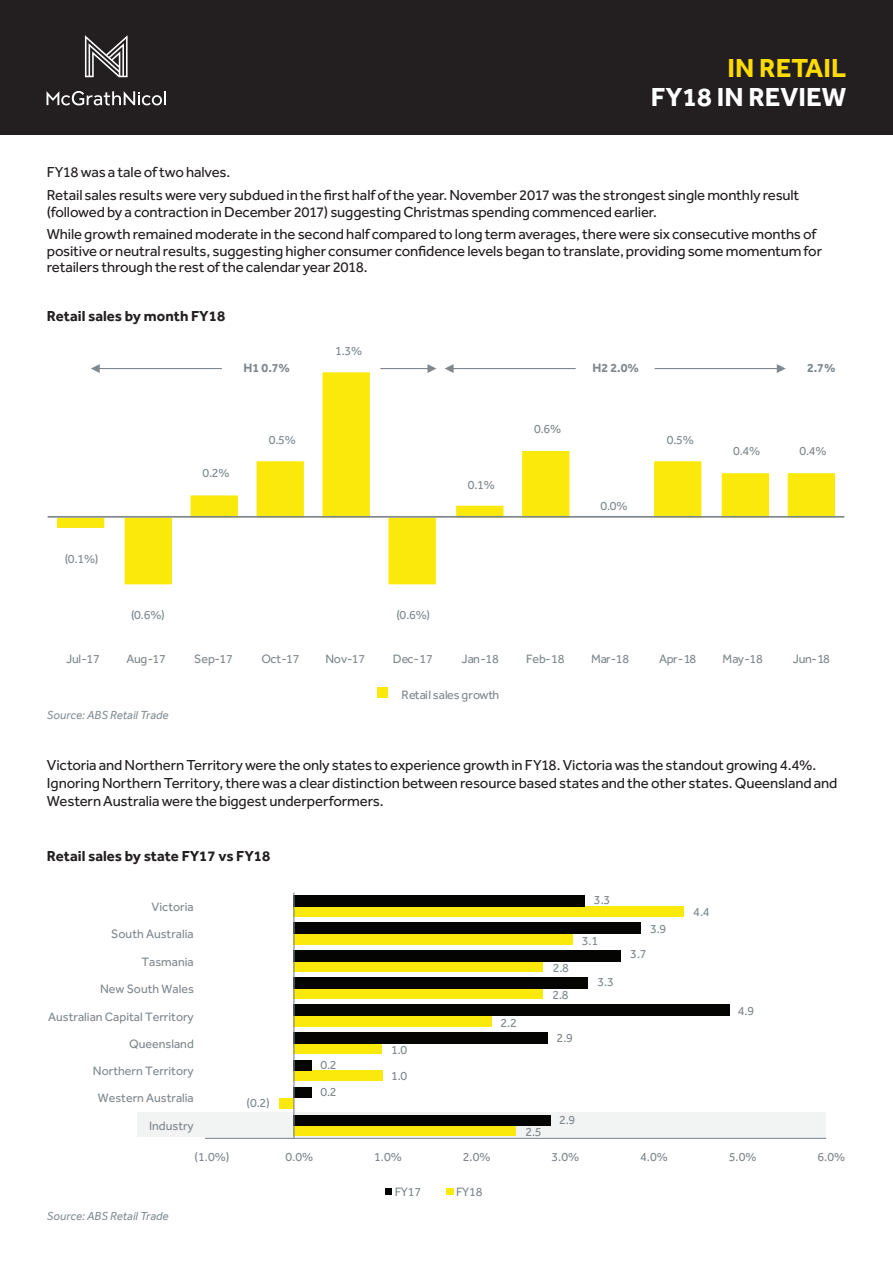
<style>
.page{position:relative;width:893px;height:1263px;background:#fff}
.page>*{position:absolute;margin:0;border:0;box-sizing:border-box;transform-origin:0 0}
.t1{font:700 27px "Effra";color:#fff}
.t2{font:700 27px "Effra";color:#ffdc01}
.t3{font:15px/18px "Effra";letter-spacing:-.01em;color:#231f20}
.t4{font:700 15px "Effra";color:#231f20}
.t5{font:12.6px/27.5px "Effra";color:#7f888e;text-align:right}
.t6{font:700 12.6px "Effra";color:#7f888e}
.t7{font:italic 12px "Effra";color:#828f96}
</style>
<div class="page">
<div style="left:0;top:0;width:893px;height:135px;background:#231f20"></div>
<svg style="left:47px;top:91px;width:119px;height:14px"></svg>
<svg style="left:85px;top:35px;width:43px;height:42px"></svg>
<svg style="left:57px;top:372px;width:778px;height:212px"></svg>
<hr style="left:48px;top:516px;width:796px;height:2px;background:#7f888e">
<div style="left:378px;top:687px;width:10px;height:10px;background:#fae90b"></div>
<hr style="left:655px;top:368px;width:123px;height:1px;background:#80888e">
<svg style="left:777px;top:364px;width:9px;height:9px"></svg>
<hr style="left:452px;top:368px;width:124px;height:1px;background:#80888e">
<svg style="left:445px;top:364px;width:9px;height:9px"></svg>
<hr style="left:98px;top:368px;width:124px;height:1px;background:#80888e">
<svg style="left:91px;top:364px;width:9px;height:9px"></svg>
<hr style="left:380px;top:368px;width:49px;height:1px;background:#80888e">
<svg style="left:427px;top:364px;width:9px;height:9px"></svg>
<div style="left:138px;top:1112px;width:688px;height:25px;background:#f2f3f3"></div>
<div style="left:293px;top:1125px;width:223px;height:10px;background:#fae90b"></div>
<div style="left:279px;top:1098px;width:14px;height:10px;background:#fae90b"></div>
<div style="left:293px;top:1071px;width:89px;height:10px;background:#fae90b"></div>
<div style="left:293px;top:1043px;width:89px;height:10px;background:#fae90b"></div>
<div style="left:293px;top:1016px;width:198px;height:10px;background:#fae90b"></div>
<div style="left:293px;top:989px;width:250px;height:10px;background:#fae90b"></div>
<div style="left:293px;top:961px;width:250px;height:11px;background:#fae90b"></div>
<div style="left:293px;top:934px;width:279px;height:10px;background:#fae90b"></div>
<div style="left:293px;top:907px;width:391px;height:10px;background:#fae90b"></div>
<div style="left:293px;top:1115px;width:258px;height:10px;background:#040503"></div>
<div style="left:293px;top:1088px;width:18px;height:10px;background:#040503"></div>
<div style="left:293px;top:1060px;width:18px;height:11px;background:#040503"></div>
<div style="left:293px;top:1032px;width:255px;height:11px;background:#040503"></div>
<div style="left:293px;top:1005px;width:437px;height:11px;background:#040503"></div>
<div style="left:293px;top:977px;width:295px;height:12px;background:#040503"></div>
<div style="left:293px;top:950px;width:328px;height:11px;background:#040503"></div>
<div style="left:293px;top:923px;width:348px;height:11px;background:#040503"></div>
<div style="left:293px;top:895px;width:292px;height:12px;background:#040503"></div>
<hr style="left:205px;top:1138px;width:621px;height:1px;background:#7f888e">
<hr style="left:293px;top:893px;width:1px;height:245px;background:#7f888e">
<div style="left:385px;top:1188px;width:7px;height:7px;background:#040503"></div>
<div style="left:446px;top:1188px;width:7px;height:7px;background:#fae90b"></div>
<h1 class="t2" style="left:728px;top:52px;width:120px">IN RETAIL</h1>
<h1 class="t1" style="left:651px;top:80px;width:197px">FY18 IN REVIEW</h1>
<p class="t3" style="left:47px;top:161px;width:754px;line-height:22.8px">FY18 was a tale of two halves.<br>Retail sales results were very subdued in the first half of the year. November 2017 was the strongest single monthly result</p>
<p class="t3" style="left:47px;top:200px;width:771px;line-height:22.8px">(followed by a contraction in December 2017) suggesting Christmas spending commenced earlier.<br>While growth remained moderate in the second half compared to long term averages, there were six consecutive months of</p>
<p class="t3" style="left:47px;top:242px;width:777px;line-height:16.5px">positive or neutral results, suggesting higher consumer confidence levels began to translate, providing some momentum for retailers through the rest of the calendar year 2018.</p>
<p class="t4" style="left:47px;top:307px;width:180px">Retail sales by month FY18</p>
<p class="t6" style="left:244px;top:360px;width:48px">H1 0.7%</p>
<p class="t5" style="left:202px;top:459px;width:29px">0.2%</p>
<p class="t5" style="left:269px;top:426px;width:29px">0.5%</p>
<p class="t5" style="left:65px;top:545px;width:35px">(0.1%)</p>
<p class="t5" style="left:131px;top:600px;width:35px">(0.6%)</p>
<p class="t5" style="left:335px;top:337px;width:29px">1.3%</p>
<p class="t5" style="left:468px;top:470px;width:29px">0.1%</p>
<p class="t5" style="left:396px;top:600px;width:35px">(0.6%)</p>
<p class="t5" style="left:534px;top:415px;width:29px">0.6%</p>
<p class="t6" style="left:592px;top:360px;width:48px">H2 2.0%</p>
<p class="t6" style="left:807px;top:360px;width:30px">2.7%</p>
<p class="t5" style="left:600px;top:492px;width:29px">0.0%</p>
<p class="t5" style="left:667px;top:426px;width:29px">0.5%</p>
<p class="t5" style="left:733px;top:437px;width:29px">0.4%</p>
<p class="t5" style="left:799px;top:437px;width:29px">0.4%</p>
<p class="t5" style="left:66px;top:645px;width:35px">Jul-17</p>
<p class="t5" style="left:126px;top:645px;width:41px">Aug-17</p>
<p class="t5" style="left:194px;top:645px;width:40px">Sep-17</p>
<p class="t5" style="left:261px;top:645px;width:40px">Oct-17</p>
<p class="t5" style="left:325px;top:645px;width:42px">Nov-17</p>
<p class="t5" style="left:393px;top:645px;width:42px">Dec-17</p>
<p class="t5" style="left:462px;top:645px;width:39px">Jan-18</p>
<p class="t5" style="left:526px;top:645px;width:40px">Feb-18</p>
<p class="t5" style="left:591px;top:645px;width:40px">Mar-18</p>
<p class="t5" style="left:659px;top:645px;width:38px">Apr-18</p>
<p class="t5" style="left:723px;top:645px;width:42px">May-18</p>
<p class="t5" style="left:793px;top:645px;width:39px">Jun-18</p>
<p class="t5" style="left:402px;top:681px;width:99px">Retail salesgrowth</p>
<p class="t7" style="left:47px;top:708px;width:123px">Source: ABS Retail Trade</p>
<p class="t3" style="left:47px;top:755px;width:792px">Victoria and Northern Territory were the only states to experience growth in FY18. Victoria was the standout growing 4.4%.<br>Ignoring Northern Territory, there was a clear distinction between resource based states and the other states. Queensland and<br>Western Australia were the biggest underperformers.</p>
<p class="t4" style="left:47px;top:847px;width:225px">Retail sales by state FY17 vs FY18</p>
<p class="t5" style="left:152px;top:893px;width:44px">Victoria</p>
<p class="t5" style="left:111px;top:920px;width:84px">South Australia<br>Tasmania</p>
<p class="t5" style="left:100px;top:975px;width:95px">New South Wales</p>
<p class="t5" style="left:48px;top:1002px;width:147px">Australian Capital Territory<br>Queensland</p>
<p class="t5" style="left:93px;top:1057px;width:102px">Northern Territory</p>
<p class="t5" style="left:98px;top:1084px;width:98px">Western Australia<br>Industry</p>
<p class="t5" style="left:246px;top:1089px;width:25px">(0.2)</p>
<p class="t5" style="left:320px;top:1051px;width:18px">0.2</p>
<p class="t5" style="left:320px;top:1078px;width:18px">0.2</p>
<p class="t5" style="left:391px;top:1036px;width:18px">1.0</p>
<p class="t5" style="left:391px;top:1062px;width:18px">1.0</p>
<p class="t5" style="left:501px;top:1009px;width:18px">2.2</p>
<p class="t5" style="left:553px;top:954px;width:18px">2.8</p>
<p class="t5" style="left:552px;top:981px;width:18px">2.8</p>
<p class="t5" style="left:594px;top:886px;width:18px">3.3</p>
<p class="t5" style="left:582px;top:927px;width:18px">3.1</p>
<p class="t5" style="left:598px;top:967px;width:18px">3.3</p>
<p class="t5" style="left:557px;top:1024px;width:18px">2.9</p>
<p class="t5" style="left:650px;top:914px;width:18px">3.9</p>
<p class="t5" style="left:630px;top:940px;width:18px">3.7</p>
<p class="t5" style="left:693px;top:898px;width:18px">4.4</p>
<p class="t5" style="left:525px;top:1118px;width:18px">2.5</p>
<p class="t5" style="left:559px;top:1106px;width:18px">2.9</p>
<p class="t5" style="left:738px;top:996px;width:18px">4.9</p>
<p class="t5" style="left:194px;top:1143px;width:36px">(1.0%)</p>
<p class="t5" style="left:286px;top:1143px;width:29px">0.0%</p>
<p class="t5" style="left:374px;top:1143px;width:29px">1.0%</p>
<p class="t5" style="left:463px;top:1143px;width:29px">2.0%</p>
<p class="t5" style="left:551px;top:1143px;width:29px">3.0%</p>
<p class="t5" style="left:640px;top:1143px;width:29px">4.0%</p>
<p class="t5" style="left:729px;top:1143px;width:29px">5.0%</p>
<p class="t5" style="left:817px;top:1143px;width:29px">6.0%</p>
<p class="t7" style="left:47px;top:1208px;width:123px">Source: ABS Retail Trade</p>
<p class="t5" style="left:395px;top:1178px;width:28px">FY17</p>
<p class="t5" style="left:456px;top:1178px;width:28px">FY18</p>
</div>
